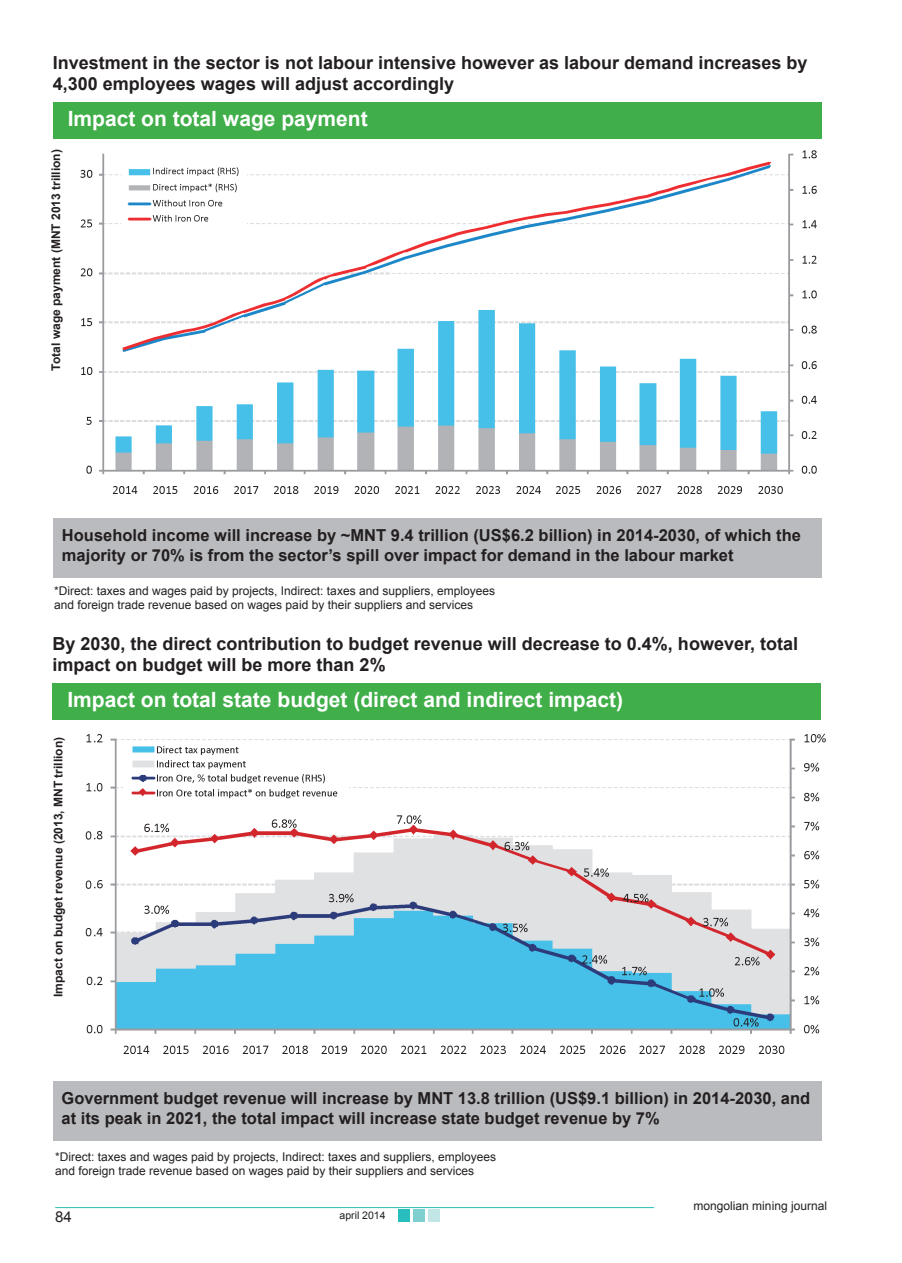
<style>
.page{position:relative;width:902px;height:1263px;background:#fff}
.page>*{position:absolute;margin:0;border:0;box-sizing:border-box;transform-origin:0 0}
.t1{font:700 21px "Arial";color:#fff}
.t2{font:700 18px/21.6px "Arial";color:#231f20}
.t3{font:700 16.5px/19.8px "Arial";color:#231f20}
.t4{font:15px "Arial";color:#231f20}
.t5{font:12px/14.4px "Arial";color:#231f20}
.t6{font:700 12px "Arial";color:#231f20}
.t7{font:10.5px "Arial";color:#231f20}
</style>
<div class="page">
<div style="left:398px;top:1209px;width:11px;height:12px;background:#28bebd"></div>
<div style="left:413px;top:1209px;width:12px;height:12px;background:#80cfd0"></div>
<div style="left:428px;top:1209px;width:12px;height:12px;background:#c2e5e6"></div>
<hr style="left:55px;top:1207px;width:599px;height:1px;background:#28bebd">
<div style="left:53px;top:103px;width:768px;height:36px;background:#40ae49"></div>
<img style="left:80px;top:150px;width:736px;height:344px">
<div style="left:53px;top:518px;width:768px;height:60px;background:#babbbe"></div>
<div style="left:52px;top:684px;width:769px;height:36px;background:#40ae49"></div>
<div style="left:53px;top:1081px;width:768px;height:60px;background:#babbbe"></div>
<img style="left:85px;top:733px;width:740px;height:320px">
<p class="t2" style="left:53px;top:52px;width:756px">Investment in the sector is not labour intensive however as labour demand increases by<br>4,300 employees wages will adjust accordingly</p>
<p class="t1" style="left:68px;top:105px;width:301px">Impact on total wage payment</p>
<p class="t6" style="left:48px;top:371px;width:223px;rotate:-90deg">Total wage payment (MNT 2013 trillion)</p>
<p class="t3" style="left:62px;top:526px;width:740px">Household income will increase by ~MNT 9.4 trillion (US$6.2 billion) in 2014-2030, of which the majority or 70% is from the sector’s spill over impact for demand in the labour market</p>
<p class="t5" style="left:54px;top:584px;width:442px">*Direct: taxes and wages paid by projects, Indirect: taxes and suppliers, employees and foreign trade revenue based on wages paid by their suppliers and services</p>
<p class="t2" style="left:52px;top:633px;width:747px">By 2030, the direct contribution to budget revenue will decrease to 0.4%, however, total impact on budget will be more than 2%</p>
<p class="t1" style="left:67px;top:686px;width:557px">Impact on total state budget (direct and indirect impact)</p>
<p class="t6" style="left:50px;top:997px;width:262px;rotate:-90deg">Impact on budget revenue (2013, MNT trillion)</p>
<p class="t3" style="left:62px;top:1089px;width:750px">Government budget revenue will increase by MNT 13.8 trillion (US$9.1 billion) in 2014-2030, and at its peak in 2021, the total impact will increase state budget revenue by 7%</p>
<p class="t5" style="left:55px;top:1149px;width:442px">*Direct: taxes and wages paid by projects, Indirect: taxes and suppliers, employees and foreign trade revenue based on wages paid by their suppliers and services</p>
<p class="t4" style="left:55px;top:1206px;width:18px">84</p>
<p class="t7" style="left:339px;top:1208px;width:48px">april 2014</p>
<p class="t5" style="left:693px;top:1199px;width:135px">mongolian mining journal</p>
</div>
